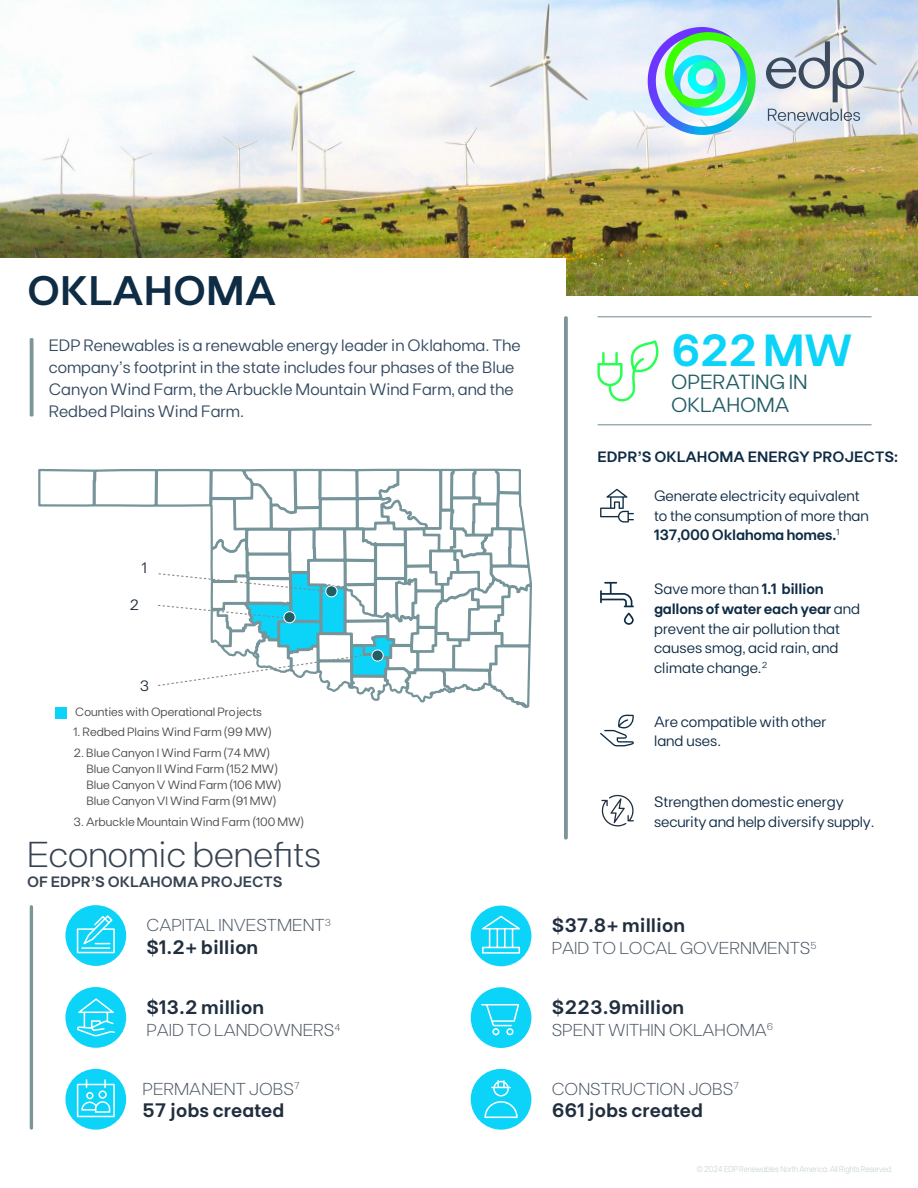
<style>
.page{position:relative;width:918px;height:1188px;background:#fff}
.page>*{position:absolute;margin:0;border:0;box-sizing:border-box;transform-origin:0 0}
.t1{font:600 45px "FT Base";color:#0cd3f8}
.t2{font:600 41.25px "FT Base";color:#0f2c45}
.t3{font:300 36px "FT Base";color:#374351}
.t4{font:20.55px "FT Base";color:#225e66}
.t5{font:600 19.5px "FT Base";color:#212e3e}
.t6{font:300 17.25px "FT Base";color:#4e5865}
.t7{font:16.5px/21.8px "FT Base";color:#334960}
.t8{font:15px/19.8px "FT Base";color:#0f2c45}
.t9{font:600 15px "FT Base";color:#0f2c45}
.t10{font:600 15px "FT Base";color:#374351}
.t11{font:15px "FT Base";color:#212e3e}
.t12{font:12px "FT Base";color:#494a4b}
.t13{font:300 8.7px "FT Base";color:#bdcacc;scale:.85 1}
.s1{font-weight:600}
</style>
<div class="page">
<img style="left:0;top:0;width:918px;height:296px">
<svg style="left:597px;top:340px;width:62px;height:61px"></svg>
<svg style="left:600px;top:489px;width:34px;height:34px"></svg>
<hr style="left:30px;top:905px;width:3px;height:225px;background:#7c9599;border-radius:2px">
<div style="left:65px;top:905px;width:61px;height:61px;background:#0cd3f8;border-radius:50%"></div>
<svg style="left:77px;top:915px;width:38px;height:38px"></svg>
<hr style="left:81px;top:947px;width:29px;height:2px;background:#fff">
<div style="left:65px;top:987px;width:61px;height:61px;background:#0cd3f8;border-radius:50%"></div>
<svg style="left:77px;top:998px;width:38px;height:38px"></svg>
<div style="left:65px;top:1069px;width:61px;height:61px;background:#0cd3f8;border-radius:50%"></div>
<svg style="left:77px;top:1079px;width:38px;height:38px"></svg>
<div style="left:471px;top:987px;width:60px;height:61px;background:#0cd3f8;border-radius:50%"></div>
<svg style="left:481px;top:1004px;width:38px;height:31px"></svg>
<div style="left:471px;top:1069px;width:60px;height:61px;background:#0cd3f8;border-radius:50%"></div>
<svg style="left:484px;top:1080px;width:34px;height:38px"></svg>
<div style="left:471px;top:906px;width:60px;height:60px;background:#0cd3f8;border-radius:50%"></div>
<svg style="left:482px;top:916px;width:38px;height:38px"></svg>
<svg style="left:30px;top:338px;width:4px;height:79px"></svg>
<svg style="left:600px;top:582px;width:34px;height:25px"></svg>
<svg style="left:624px;top:613px;width:10px;height:12px"></svg>
<svg style="left:600px;top:715px;width:34px;height:31px"></svg>
<div style="left:0;top:258px;width:566px;height:66px;background:#fff"></div>
<svg style="left:564px;top:316px;width:4px;height:524px;background:#81999d"></svg>
<hr style="left:598px;top:424px;width:273px;height:1px;background:#7c9599">
<hr style="left:598px;top:316px;width:273px;height:1px;background:#7c9599">
<img style="left:648px;top:27px;width:92px;height:81px">
<svg style="left:766px;top:41px;width:98px;height:80px;background:#bfc5ce"></svg>
<div style="left:55px;top:707px;width:12px;height:12px;background:#0cd3f8"></div>
<svg style="left:38px;top:468px;width:494px;height:240px"></svg>
<div style="left:372px;top:650px;width:11px;height:11px;background:#225e66;border-radius:50%"></div>
<div style="left:372px;top:650px;width:12px;height:12px;border:1px solid #fff;border-radius:50%"></div>
<div style="left:326px;top:586px;width:11px;height:11px;background:#225e66;border-radius:50%"></div>
<div style="left:325px;top:585px;width:12px;height:12px;border:1px solid #fff;border-radius:50%"></div>
<div style="left:284px;top:612px;width:11px;height:11px;background:#225e66;border-radius:50%"></div>
<div style="left:283px;top:611px;width:13px;height:12px;border:1px solid #fff;border-radius:50%"></div>
<svg style="left:601px;top:794px;width:33px;height:33px"></svg>
<p class="t2" style="left:27px;top:267px;width:251px">OKLAHOMA</p>
<p class="t7" style="left:49px;top:334px;width:473px">EDP Renewables is a renewable energy leader in Oklahoma. The company’s footprint in the state includes four phases of the Blue Canyon Wind Farm, the Arbuckle Mountain Wind Farm, and the Redbed Plains Wind Farm.</p>
<p class="t11" style="left:142px;top:559px;width:6px">1</p>
<p class="t11" style="left:130px;top:596px;width:11px">2</p>
<p class="t11" style="left:140px;top:677px;width:11px">3</p>
<p class="t12" style="left:75px;top:705px;width:188px">Counties with Operational Projects</p>
<p class="t12" style="left:73px;top:725px;width:200px">1. Redbed Plains Wind Farm (99 MW)</p>
<p class="t12" style="left:73px;top:746px;width:198px">2. Blue Canyon I Wind Farm (74 MW)</p>
<p class="t12" style="left:86px;top:762px;width:193px">Blue Canyon II Wind Farm (152 MW)</p>
<p class="t12" style="left:86px;top:778px;width:197px">Blue Canyon V Wind Farm (106 MW)</p>
<p class="t12" style="left:86px;top:794px;width:192px">Blue Canyon VI Wind Farm (91 MW)</p>
<p class="t12" style="left:73px;top:815px;width:232px">3. Arbuckle Mountain Wind Farm (100 MW)</p>
<p class="t3" style="left:27px;top:833px;width:296px">Economic benefits</p>
<p class="t10" style="left:27px;top:873px;width:257px">OF EDPR’S OKLAHOMA PROJECTS</p>
<p class="t6" style="left:146px;top:915px;width:186px">CAPITAL INVESTMENT<sup>3</sup></p>
<p class="t5" style="left:146px;top:935px;width:113px">$1.2+ billion</p>
<p class="t5" style="left:146px;top:996px;width:119px">$13.2 million</p>
<p class="t6" style="left:146px;top:1020px;width:196px">PAID TO LANDOWNERS<sup>4</sup></p>
<p class="t6" style="left:143px;top:1079px;width:158px">PERMANENT JOBS<sup>7</sup></p>
<p class="t5" style="left:143px;top:1099px;width:143px">57 jobs created</p>
<p class="t1" style="left:671px;top:324px;width:183px">622 MW</p>
<p class="t4" style="left:671px;top:370px;width:138px">OPERATING IN</p>
<p class="t4" style="left:671px;top:393px;width:120px">OKLAHOMA</p>
<p class="t9" style="left:597px;top:448px;width:302px">EDPR’S OKLAHOMA ENERGY PROJECTS:</p>
<p class="t8" style="left:654px;top:485px;width:216px">Generate electricity equivalent to the consumption of more than<br><span class="s1">137,000 Oklahoma homes.</span><sup>1</sup></p>
<p class="t8" style="left:654px;top:579px;width:208px">Save more than <span class="s1">1.1 billion gallons of water each year</span> and prevent the air pollution that causes smog, acid rain, and climate change.<sup>2</sup></p>
<p class="t8" style="left:654px;top:711px;width:174px">Are compatible with other land uses.</p>
<p class="t8" style="left:654px;top:792px;width:222px">Strengthen domestic energy security and help diversify supply.</p>
<p class="t5" style="left:552px;top:914px;width:135px">$37.8+ million</p>
<p class="t6" style="left:552px;top:938px;width:266px">PAID TO LOCAL GOVERNMENTS<sup>5</sup></p>
<p class="t5" style="left:552px;top:995px;width:134px">$223.9million</p>
<p class="t6" style="left:552px;top:1020px;width:223px">SPENT WITHIN OKLAHOMA<sup>6</sup></p>
<p class="t6" style="left:552px;top:1079px;width:189px">CONSTRUCTION JOBS<sup>7</sup></p>
<p class="t5" style="left:552px;top:1099px;width:153px">661 jobs created</p>
<p class="t13" style="left:697px;top:1164px;width:232px">© 2024 EDP Renewables North America. All Rights Reserved.</p>
</div>
